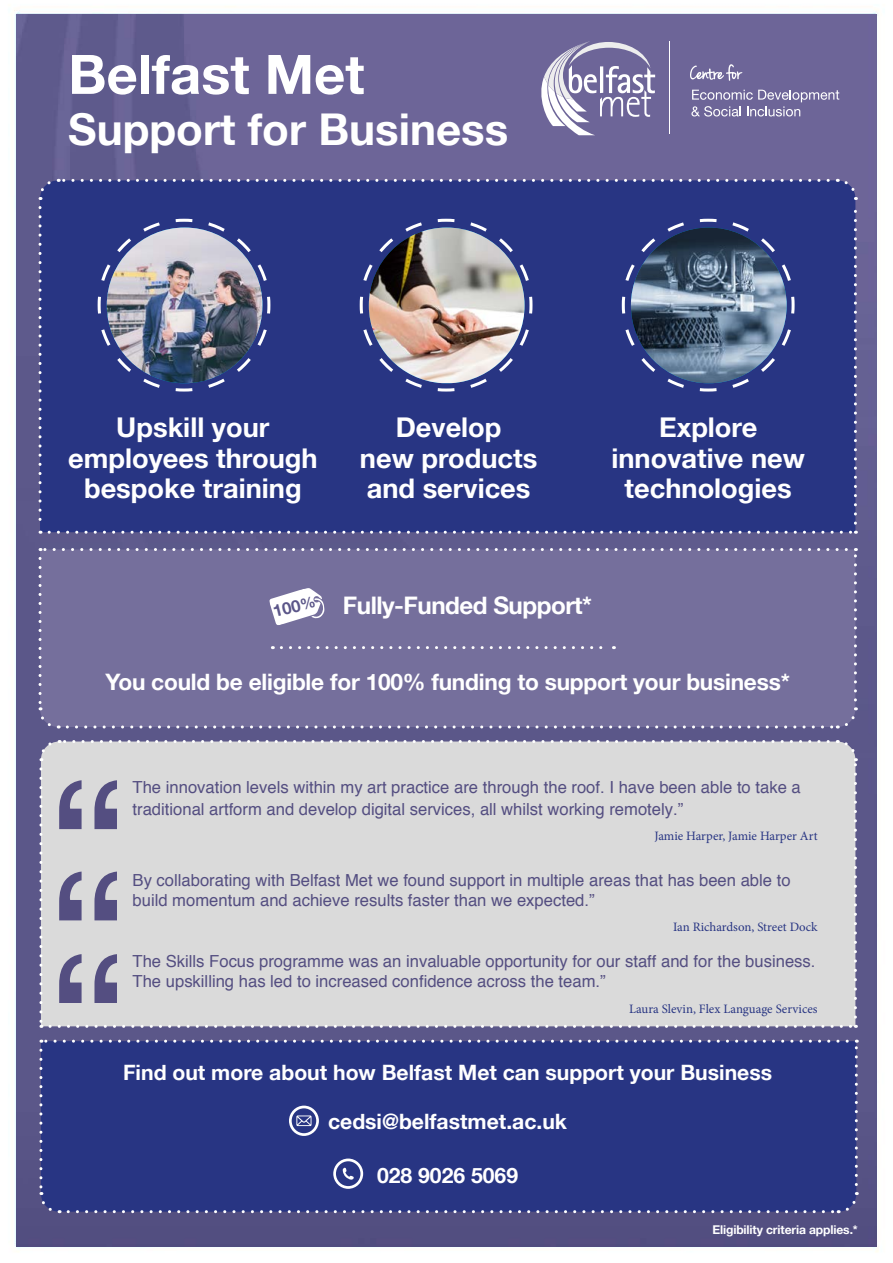
<style>
.page{position:relative;width:893px;height:1263px;background:#fff}
.page>*{position:absolute;margin:0;border:0;box-sizing:border-box;transform-origin:0 0}
.t1{font:700 54.45px "Helvetica 75";color:#fff}
.t2{font:700 43.8px "Helvetica 75";color:#fff}
.t3{font:700 27.15px/30.3px "Helvetica 75";color:#fff;text-align:center}
.t4{font:700 24.15px "Helvetica 75";letter-spacing:-.02em;color:#fff}
.t5{font:700 22.65px "Helvetica 75";letter-spacing:-.01em;color:#fff}
.t6{font:700 21.15px "Helvetica 75";color:#fff}
.t7{font:16.65px/20px "Helvetica";color:#544e81}
.t8{font:700 16.65px "Helvetica 75";color:#5b5689}
.t9{font:12.9px "Minion Pro";color:#283583}
.t10{font:700 12.15px "Helvetica 75";letter-spacing:-.01em;color:#fff}
.s1{font-size:15.15px}
</style>
<div class="page">
<img style="left:16px;top:14px;width:860px;height:1232px">
<div style="left:40px;top:180px;width:815px;height:352px;background:#283583"></div>
<svg style="left:39px;top:208px;width:3px;height:326px"></svg>
<svg style="left:49px;top:531px;width:807px;height:3px;background:#7476a4"></svg>
<svg style="left:837px;top:177px;width:20px;height:346px;background:#354089"></svg>
<svg style="left:37px;top:179px;width:791px;height:21px;background:#333e88"></svg>
<div style="left:40px;top:549px;width:815px;height:178px;background:#756f9c"></div>
<svg style="left:38px;top:558px;width:21px;height:172px;background:#77719d"></svg>
<svg style="left:67px;top:707px;width:791px;height:22px;background:#77729d"></svg>
<svg style="left:854px;top:548px;width:3px;height:152px"></svg>
<svg style="left:40px;top:548px;width:806px;height:3px;background:#8e8bae"></svg>
<svg style="left:39px;top:1040px;width:838px;height:200px;background:#313b84"></svg>
<svg style="left:691px;top:90px;width:148px;height:27px;background:#8982ab"></svg>
<svg style="left:690px;top:64px;width:52px;height:17px"></svg>
<hr style="left:669px;top:41px;width:1px;height:93px;background:#fff">
<svg style="left:536px;top:41px;width:119px;height:94px"></svg>
<svg style="left:269px;top:588px;width:56px;height:38px"></svg>
<svg style="left:281px;top:646px;width:333px;height:3px"></svg>
<div style="left:41px;top:741px;width:814px;height:285px;background:#dadada"></div>
<svg style="left:39px;top:769px;width:3px;height:259px"></svg>
<svg style="left:50px;top:1025px;width:806px;height:3px"></svg>
<svg style="left:837px;top:738px;width:20px;height:279px;background:#d0d0d4"></svg>
<svg style="left:38px;top:740px;width:790px;height:21px;background:#d3d3d6"></svg>
<svg style="left:59px;top:954px;width:58px;height:49px;background:#918da9"></svg>
<svg style="left:59px;top:871px;width:58px;height:49px;background:#918eaa"></svg>
<svg style="left:59px;top:780px;width:58px;height:49px;background:#918ea9"></svg>
<svg style="left:96px;top:217px;width:176px;height:176px;background:#37438b"></svg>
<img style="left:107px;top:227px;width:155px;height:156px;border-radius:78px">
<svg style="left:358px;top:217px;width:176px;height:176px;background:#37438b"></svg>
<img style="left:369px;top:227px;width:156px;height:156px;border-radius:77px">
<svg style="left:620px;top:217px;width:176px;height:176px;background:#36438b"></svg>
<img style="left:631px;top:227px;width:156px;height:156px;border-radius:78px">
<h1 class="t1" style="left:68px;top:41px;width:298px">Belfast Met</h1>
<h2 class="t2" style="left:68px;top:103px;width:441px">Support for Business</h2>
<h3 class="t3" style="left:68px;top:412px;width:251px">Upskill your employees through bespoke training</h3>
<h3 class="t3" style="left:360px;top:412px;width:179px">Develop<br>new products and services</h3>
<h3 class="t3" style="left:611px;top:412px;width:195px">Explore innovative new technologies</h3>
<p class="t8" style="left:271px;top:601px;width:44px;rotate:-14deg">100<span class="s1">%</span></p>
<h3 class="t4" style="left:343px;top:590px;width:251px">Fully-Funded Support*</h3>
<h3 class="t5" style="left:106px;top:668px;width:686px">You could be eligible for 100% funding to support your business*</h3>
<p class="t7" style="left:133px;top:776px;width:670px;line-height:21.8px">The innovation levels within my art practice are through the roof. I have been able to take a traditional artform and develop digital services, all whilst working remotely.”</p>
<p class="t9" style="left:654px;top:827px;width:165px">Jamie Harper, Jamie Harper Art</p>
<p class="t7" style="left:133px;top:870px;width:659px">By collaborating with Belfast Met we found support in multiple areas that has been able to build momentum and achieve results faster than we expected.”</p>
<p class="t9" style="left:673px;top:918px;width:146px">Ian Richardson, Street Dock</p>
<p class="t7" style="left:133px;top:951px;width:684px">The Skills Focus programme was an invaluable opportunity for our staff and for the business.<br>The upskilling has led to increased confidence across the team.”</p>
<p class="t9" style="left:629px;top:1000px;width:190px">Laura Slevin, Flex Language Services</p>
<p class="t6" style="left:123px;top:1060px;width:650px">Find out more about how Belfast Met can support your Business</p>
<p class="t6" style="left:328px;top:1108px;width:241px">cedsi@belfastmet.ac.uk</p>
<p class="t6" style="left:377px;top:1162px;width:143px">028 9026 5069</p>
<p class="t10" style="left:712px;top:1222px;width:147px">Eligibility criteria applies.*</p>
</div>
